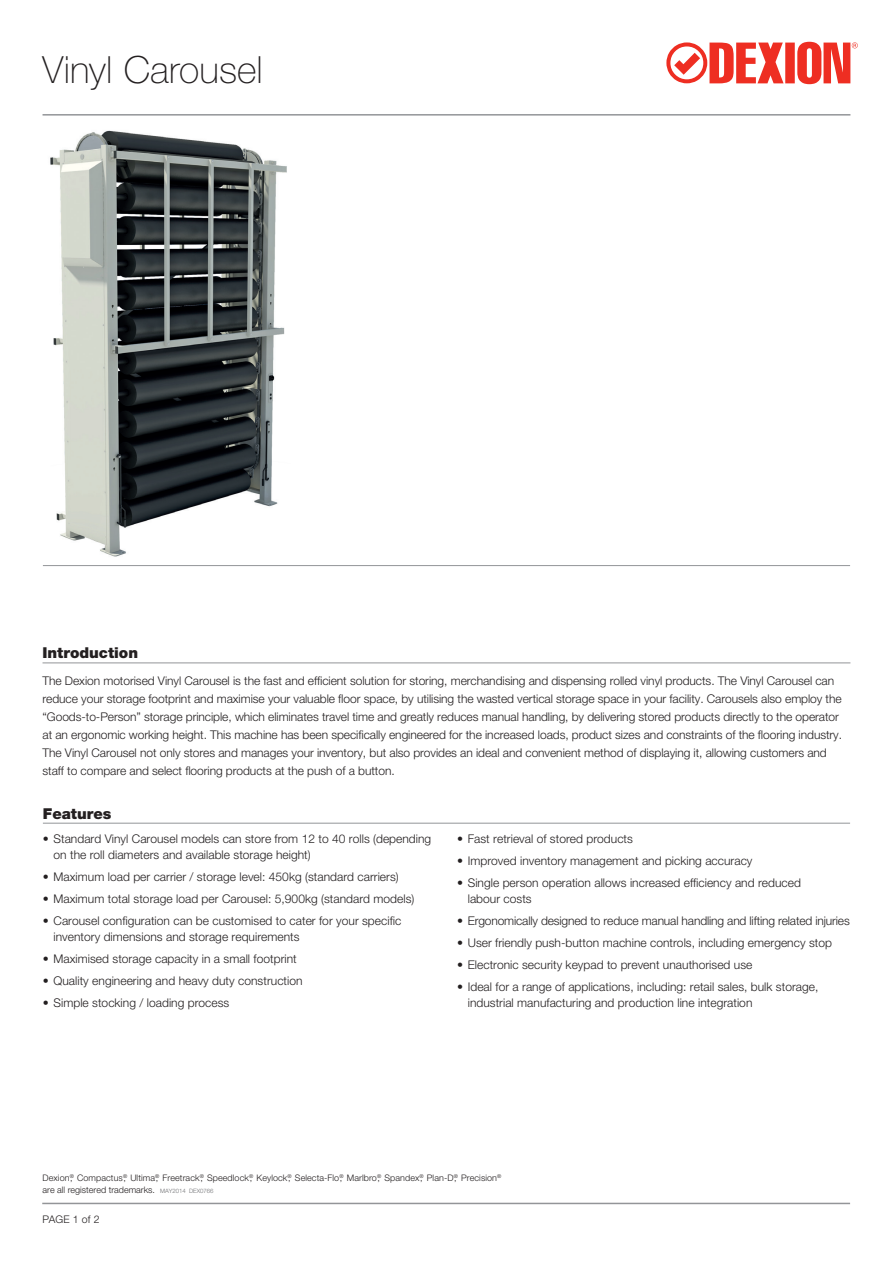
<style>
.page{position:relative;width:893px;height:1263px;background:#fff}
.page>*{position:absolute;margin:0;border:0;box-sizing:border-box;transform-origin:0 0}
.Spec_Sheet_Title{font:100 37.5px "Helvetica Neue";color:#231f20}
.Subhead_w_Underline{font:900 15px "Helvetica Neue";color:#231f20}
.body_copy{font:300 12px/18px "Helvetica Neue";letter-spacing:.005em;color:#231f20}
.t1{font:300 10.5px "Helvetica Neue";letter-spacing:.01em;color:#231f20}
.Disclaimer{font:300 9px/12px "Helvetica Neue";letter-spacing:.01em;color:#231f20}
.s1{font-size:6px;color:#6c6d70}
</style>
<div class="page">
<img style="left:50px;top:130px;width:237px;height:427px">
<svg style="left:666px;top:42px;width:192px;height:42px"></svg>
<hr style="left:43px;top:114px;width:807px;height:2px;background:#939598">
<hr style="left:43px;top:565px;width:807px;height:1px;background:#939598">
<hr style="left:42px;top:1203px;width:808px;height:1px;background:#939598">
<hr style="left:43px;top:662px;width:807px;height:1px;background:#939598">
<hr style="left:43px;top:823px;width:807px;height:1px;background:#939598">
<p class="Spec_Sheet_Title" style="left:43px;top:49px;width:222px">Vinyl Carousel</p>
<p class="Subhead_w_Underline" style="left:43px;top:644px;width:97px">Introduction</p>
<p class="body_copy" style="left:43px;top:671px;width:801px">The Dexion motorised Vinyl Carousel is the fast and efficient solution for storing, merchandising and dispensing rolled vinyl products. The Vinyl Carousel can reduce your storage footprint and maximise your valuable floor space, by utilising the wasted vertical storage space in your facility. Carousels also employ the “Goods-to-Person” storage principle, which eliminates travel time and greatly reduces manual handling, by delivering stored products directly to the operator at an ergonomic working height. This machine has been specifically engineered for the increased loads, product sizes and constraints of the flooring industry.<br>The Vinyl Carousel not only stores and manages your inventory, but also provides an ideal and convenient method of displaying it, allowing customers and staff to compare and select flooring products at the push of a button.</p>
<p class="Subhead_w_Underline" style="left:43px;top:804px;width:70px">Features</p>
<p class="body_copy" style="left:54px;top:830px;width:379px;line-height:15.8px;text-indent:-11px">• Standard Vinyl Carousel models can store from 12 to 40 rolls (depending on the roll diameters and available storage height)</p>
<p class="body_copy" style="left:43px;top:867px;width:357px">• Maximum load per carrier / storage level: 450kg (standard carriers)</p>
<p class="body_copy" style="left:43px;top:889px;width:373px">• Maximum total storage load per Carousel: 5,900kg (standard models)</p>
<p class="body_copy" style="left:54px;top:912px;width:349px;line-height:15.8px;text-indent:-11px">• Carousel configuration can be customised to cater for your specific inventory dimensions and storage requirements</p>
<p class="body_copy" style="left:43px;top:949px;width:255px">• Maximised storage capacity in a small footprint</p>
<p class="body_copy" style="left:43px;top:971px;width:261px">• Quality engineering and heavy duty construction</p>
<p class="body_copy" style="left:43px;top:993px;width:188px">• Simple stocking / loading process</p>
<p class="body_copy" style="left:457px;top:829px;width:177px">• Fast retrieval of stored products</p>
<p class="body_copy" style="left:457px;top:851px;width:297px">• Improved inventory management and picking accuracy</p>
<p class="body_copy" style="left:468px;top:875px;width:335px;line-height:15.8px;text-indent:-11px">• Single person operation allows increased efficiency and reduced labour costs</p>
<p class="body_copy" style="left:457px;top:911px;width:394px">• Ergonomically designed to reduce manual handling and lifting related injuries</p>
<p class="body_copy" style="left:457px;top:933px;width:376px">• User friendly push-button machine controls, including emergency stop</p>
<p class="body_copy" style="left:457px;top:956px;width:297px">• Electronic security keypad to prevent unauthorised use</p>
<p class="body_copy" style="left:468px;top:979px;width:352px;line-height:15.8px;text-indent:-11px">• Ideal for a range of applications, including: retail sales, bulk storage, industrial manufacturing and production line integration</p>
<p class="Disclaimer" style="left:43px;top:1171px;width:460px">Dexion<sup>®</sup>, Compactus<sup>®</sup>, Ultima<sup>®</sup>, Freetrack<sup>®</sup>, Speedlock<sup>®</sup>, Keylock<sup>®</sup>, Selecta-Flo<sup>®</sup>, Marlbro<sup>®</sup>, Spandex<sup>®</sup>, Plan-D<sup>®</sup>, Precision<sup>® </sup>are all registered trademarks. <span class="s1">MAY2014 DEX0766</span></p>
<p class="t1" style="left:43px;top:1213px;width:59px">PAGE 1 of 2</p>
</div>
